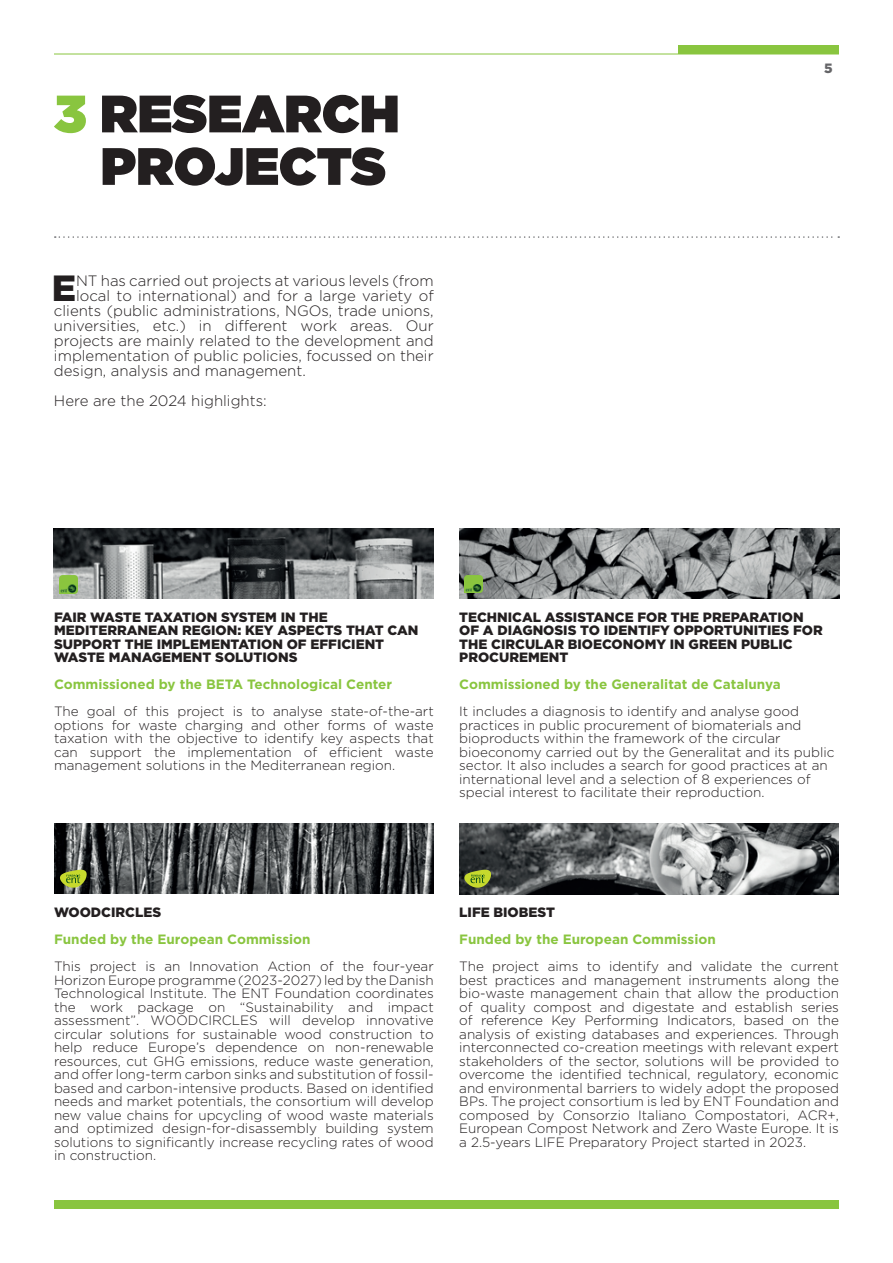
<style>
.page{position:relative;width:893px;height:1263px;background:#fff}
.page>*{position:absolute;margin:0;border:0;box-sizing:border-box;transform-origin:0 0}
.t1{font:900 52.5px/52.5px "Gotham";color:#231f20;text-align:right}
.t2{font:900 36.45px "Gotham";color:#231f20}
.t3{font:300 15px "Gotham";color:#231f20}
.t4{font:300 13.5px/13.5px "Gotham";color:#231f20;text-align:justify}
.t5{font:900 13.5px/13.5px "Gotham";color:#231f20}
.t6{font:700 13.5px "Gotham";color:#89c53f}
.t7{font:900 13.5px "Gotham";color:#656568}
.s1{color:#89c53f}
</style>
<div class="page">
<div style="left:678px;top:45px;width:161px;height:9px;background:#89c53f"></div>
<hr style="left:54px;top:54px;width:785px;height:1px;background:#89c53f">
<div style="left:54px;top:1200px;width:785px;height:9px;background:#89c53f"></div>
<img style="left:459px;top:528px;width:380px;height:70px">
<svg style="left:55px;top:236px;width:784px;height:2px"></svg>
<img style="left:54px;top:528px;width:380px;height:71px">
<img style="left:54px;top:823px;width:380px;height:71px">
<img style="left:459px;top:823px;width:380px;height:71px">
<svg style="left:464px;top:870px;width:27px;height:18px"></svg>
<svg style="left:59px;top:870px;width:28px;height:18px"></svg>
<img style="left:60px;top:575px;width:18px;height:18px">
<img style="left:464px;top:575px;width:18px;height:18px">
<h1 class="t1" style="left:54px;top:87px;width:347px"><span class="s1">3</span> RESEARCH<br>PROJECTS</h1>
<h2 class="t2" style="left:52px;top:263px;width:26px">E</h2>
<p class="t3" style="left:76px;top:271px;width:359px">NT has carried out projects at various levels (from</p>
<p class="t3" style="left:76px;top:286px;width:359px">local to international) and for a large variety of</p>
<p class="t3" style="left:54px;top:301px;width:381px">clients (public administrations, NGOs, trade unions,</p>
<p class="t3" style="left:54px;top:316px;width:381px">universities, etc.) in different work areas. Our</p>
<p class="t3" style="left:54px;top:331px;width:381px">projects are mainly related to the development and</p>
<p class="t3" style="left:54px;top:346px;width:381px">implementation of public policies, focussed on their</p>
<p class="t3" style="left:54px;top:361px;width:253px">design, analysis and management.</p>
<p class="t3" style="left:54px;top:391px;width:214px">Here are the 2024 highlights:</p>
<p class="t7" style="left:824px;top:58px;width:10px">5</p>
<p class="t5" style="left:54px;top:610px;width:366px">FAIR WASTE TAXATION SYSTEM IN THE MEDITERRANEAN REGION: KEY ASPECTS THAT CAN SUPPORT THE IMPLEMENTATION OF EFFICIENT WASTE MANAGEMENT SOLUTIONS</p>
<p class="t6" style="left:54px;top:675px;width:340px">Commissioned by the BETA Technological Center</p>
<p class="t4" style="left:54px;top:704px;width:381px">The goal of this project is to analyse state-of-the-art options for waste charging and other forms of waste taxation with the objective to identify key aspects that can support the implementation of efficient waste management solutions in the Mediterranean region.</p>
<p class="t5" style="left:459px;top:610px;width:365px">TECHNICAL ASSISTANCE FOR THE PREPARATION OF A DIAGNOSIS TO IDENTIFY OPPORTUNITIES FOR THE CIRCULAR BIOECONOMY IN GREEN PUBLIC PROCUREMENT</p>
<p class="t6" style="left:459px;top:675px;width:323px">Commissioned by the Generalitat de Catalunya</p>
<p class="t4" style="left:459px;top:704px;width:377px;text-align:left">It includes a diagnosis to identify and analyse good practices in public procurement of biomaterials and bioproducts within the framework of the circular bioeconomy carried out by the Generalitat and its public sector. It also includes a search for good practices at an international level and a selection of 8 experiences of special interest to facilitate their reproduction.</p>
<p class="t5" style="left:54px;top:905px;width:109px">WOODCIRCLES</p>
<p class="t6" style="left:54px;top:930px;width:258px">Funded by the European Commission</p>
<p class="t4" style="left:54px;top:959px;width:381px">This project is an Innovation Action of the four-year Horizon Europe programme (2023-2027) led by the Danish Technological Institute. The ENT Foundation coordinates the work package on “Sustainability and impact assessment”. WOODCIRCLES will develop innovative circular solutions for sustainable wood construction to help reduce Europe’s dependence on non-renewable resources, cut GHG emissions, reduce waste generation, and offer long-term carbon sinks and substitution of fossil&shy;based and carbon-intensive products. Based on identified needs and market potentials, the consortium will develop new value chains for upcycling of wood waste materials and optimized design-for-disassembly building system solutions to significantly increase recycling rates of wood in construction.</p>
<p class="t5" style="left:459px;top:905px;width:97px">LIFE BIOBEST</p>
<p class="t6" style="left:459px;top:930px;width:258px">Funded by the European Commission</p>
<p class="t4" style="left:459px;top:959px;width:381px">The project aims to identify and validate the current best practices and management instruments along the bio-waste management chain that allow the production of quality compost and digestate and establish series of reference Key Performing Indicators, based on the analysis of existing databases and experiences. Through interconnected co-creation meetings with relevant expert stakeholders of the sector, solutions will be provided to overcome the identified technical, regulatory, economic and environmental barriers to widely adopt the proposed BPs. The project consortium is led by ENT Foundation and composed by Consorzio Italiano Compostatori, ACR+, European Compost Network and Zero Waste Europe. It is a 2.5-years LIFE Preparatory Project started in 2023.</p>
</div>
